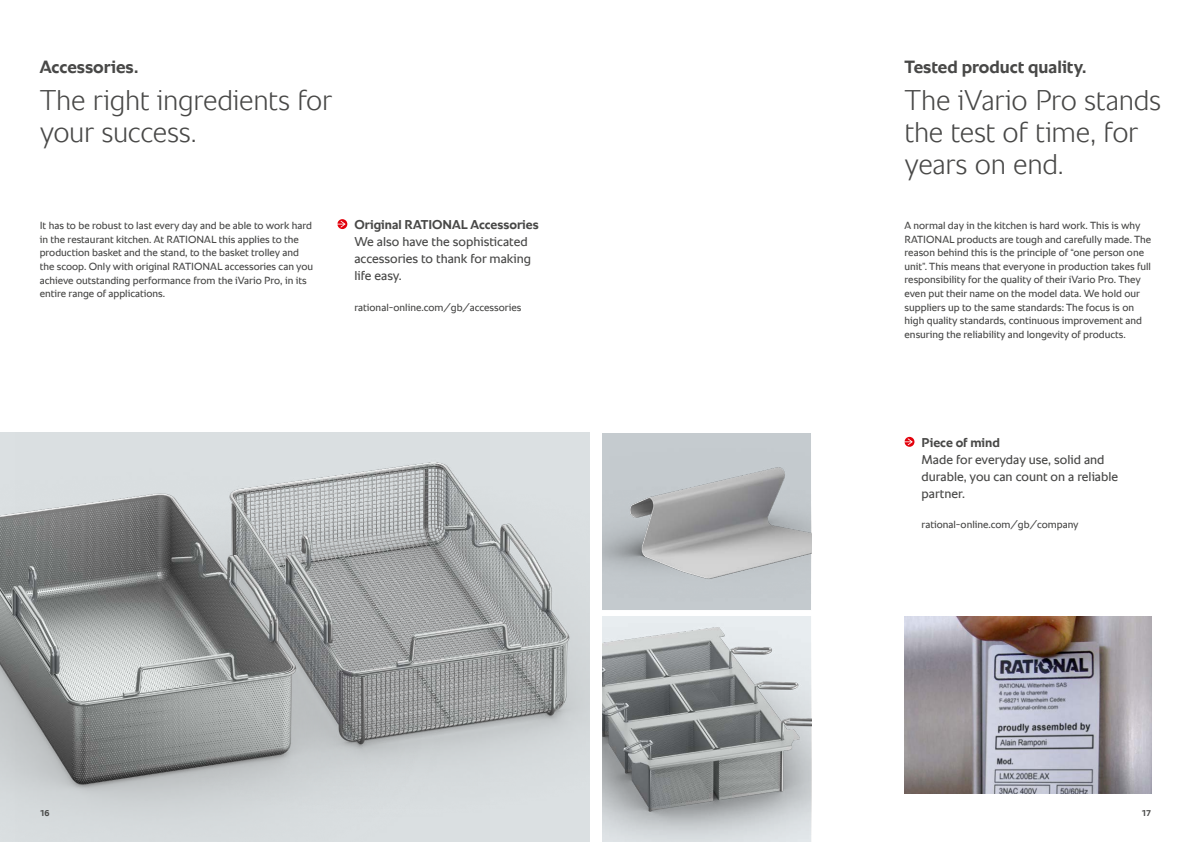
<style>
.page{position:relative;width:1191px;height:842px;background:#fff}
.page>*{position:absolute;margin:0;border:0;box-sizing:border-box;transform-origin:0 0}
.t1{font:300 29px/32px "RATIONAL Sans TT";letter-spacing:-.01em;color:#484847}
.t2{font:700 18px "RATIONAL Sans TT";color:#484847}
.t3{font:13px/17px "RATIONAL Sans TT";color:#484847}
.t4{font:700 13px "RATIONAL Sans TT";color:#484847}
.t5{font:10.5px/13.6px "RATIONAL Sans TT";color:#484847}
.t6{font:700 8.5px "RATIONAL Sans TT";color:#484847}
</style>
<div class="page">
<img style="left:602px;top:433px;width:209px;height:177px">
<img style="left:602px;top:617px;width:209px;height:225px">
<img style="left:904px;top:617px;width:247px;height:177px">
<img style="left:489px;top:432px;width:101px;height:410px">
<img style="left:0;top:432px;width:489px;height:410px">
<svg style="left:904px;top:437px;width:10px;height:10px"></svg>
<svg style="left:337px;top:219px;width:10px;height:10px"></svg>
<h2 class="t2" style="left:40px;top:53px;width:100px">Accessories.</h2>
<h1 class="t1" style="left:40px;top:84px;width:294px">The right ingredients for your success.</h1>
<p class="t5" style="left:40px;top:219px;width:275px">It has to be robust to last every day and be able to work hard in the restaurant kitchen. At RATIONAL this applies to the production basket and the stand, to the basket trolley and the scoop. Only with original RATIONAL accessories can you achieve outstanding performance from the iVario Pro, in its entire range of applications.</p>
<p class="t4" style="left:354px;top:215px;width:186px">Original RATIONAL Accessories</p>
<p class="t3" style="left:354px;top:233px;width:178px">We also have the sophisticated accessories to thank for making life easy.</p>
<p class="t5" style="left:354px;top:300px;width:168px">rational-online.com/gb/accessories</p>
<h2 class="t2" style="left:904px;top:53px;width:183px">Tested product quality.</h2>
<h1 class="t1" style="left:904px;top:84px;width:258px">The iVario Pro stands the test of time, for years on end.</h1>
<p class="t5" style="left:904px;top:219px;width:248px">A normal day in the kitchen is hard work. This is why RATIONAL products are tough and carefully made. The reason behind this is the principle of “one person one unit”. This means that everyone in production takes full responsibility for the quality of their iVario Pro. They even put their name on the model data. We hold our suppliers up to the same standards: The focus is on high quality standards, continuous improvement and ensuring the reliability and longevity of products.</p>
<p class="t4" style="left:921px;top:433px;width:80px">Piece of mind</p>
<p class="t3" style="left:921px;top:451px;width:198px">Made for everyday use, solid and durable, you can count on a reliable partner.</p>
<p class="t5" style="left:921px;top:518px;width:159px">rational-online.com/gb/company</p>
<p class="t6" style="left:40px;top:807px;width:11px">16</p>
<p class="t6" style="left:1141px;top:807px;width:11px">17</p>
</div>
